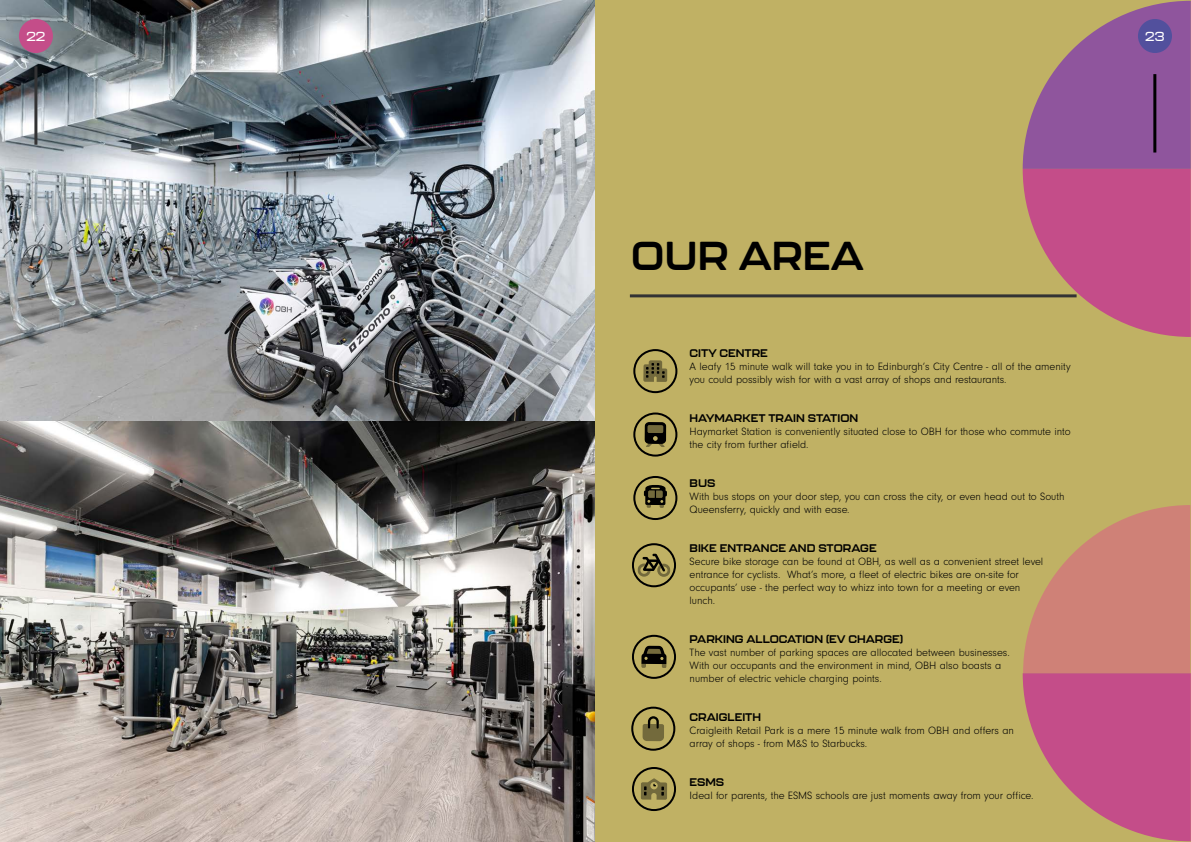
<style>
.page{position:relative;width:1191px;height:842px;background:#fff}
.page>*{position:absolute;margin:0;border:0;box-sizing:border-box;transform-origin:0 0}
.t1{font:700 40px "Kallisto";color:#000}
.t2{font:500 13px "Kallisto";color:#fff}
.t3{font:300 11px/13px "Neuzeit Gro";color:#000}
.t4{font:700 11px "Kallisto";color:#000}
</style>
<div class="page">
<img style="left:0;top:0;width:595px;height:421px">
<div style="left:19px;top:19px;width:34px;height:34px;background:#c44d89;border-radius:50%"></div>
<hr style="left:34px;top:66px;width:3px;height:79px;background:#333334">
<svg style="left:0;top:421px;width:595px;height:421px;background:#8a8581"></svg>
<div style="left:595px;top:0;width:596px;height:842px;background:#c0b164"></div>
<svg style="left:1022px;top:1px;width:168px;height:336px"></svg>
<svg style="left:1022px;top:505px;width:168px;height:336px"></svg>
<hr style="left:630px;top:294px;width:446px;height:3px;background:#333334">
<div style="left:631px;top:706px;width:44px;height:45px;border:2px solid #000;border-radius:50%"></div>
<svg style="left:642px;top:716px;width:22px;height:25px"></svg>
<div style="left:632px;top:767px;width:44px;height:44px;border:2px solid #000;border-radius:50%"></div>
<svg style="left:641px;top:778px;width:26px;height:22px"></svg>
<div style="left:633px;top:349px;width:44px;height:44px;border:2px solid #000;border-radius:50%"></div>
<svg style="left:643px;top:360px;width:24px;height:22px"></svg>
<div style="left:633px;top:412px;width:44px;height:45px;border:2px solid #000;border-radius:50%"></div>
<svg style="left:644px;top:422px;width:22px;height:25px"></svg>
<div style="left:632px;top:543px;width:44px;height:44px;border:2px solid #000;border-radius:50%"></div>
<svg style="left:637px;top:554px;width:33px;height:23px"></svg>
<div style="left:632px;top:635px;width:44px;height:44px;border:2px solid #000;border-radius:50%"></div>
<svg style="left:641px;top:646px;width:25px;height:22px"></svg>
<div style="left:633px;top:476px;width:44px;height:44px;border:2px solid #000;border-radius:50%"></div>
<svg style="left:644px;top:485px;width:23px;height:23px"></svg>
<div style="left:1138px;top:19px;width:34px;height:34px;background:#52509d;border-radius:50%"></div>
<hr style="left:1153px;top:74px;width:3px;height:79px;background:#000001">
<p class="t2" style="left:26px;top:29px;width:21px">22</p>
<p class="t2" style="left:1145px;top:29px;width:21px">23</p>
<p class="t1" style="left:631px;top:232px;width:234px">OUR AREA</p>
<p class="t4" style="left:689px;top:347px;width:80px">CITY CENTRE</p>
<p class="t3" style="left:689px;top:361px;width:383px">A leafy 15 minute walk will take you in to Edinburgh’s City Centre - all of the amenity you could possibly wish for with a vast array of shops and restaurants.</p>
<p class="t4" style="left:689px;top:412px;width:170px">HAYMARKET TRAIN STATION</p>
<p class="t3" style="left:689px;top:426px;width:382px">Haymarket Station is conveniently situated close to OBH for those who commute into the city from further afield.</p>
<p class="t4" style="left:689px;top:477px;width:27px">BUS</p>
<p class="t3" style="left:689px;top:491px;width:376px">With bus stops on your door step, you can cross the city, or even head out to South<br>Queensferry, quickly and with ease.</p>
<p class="t4" style="left:689px;top:542px;width:189px">BIKE ENTRANCE AND STORAGE</p>
<p class="t3" style="left:689px;top:556px;width:355px">Secure bike storage can be found at OBH, as well as a convenient street level entrance for cyclists. What’s more, a fleet of electric bikes are on-site for occupants’ use - the perfect way to whizz into town for a meeting or even lunch.</p>
<p class="t4" style="left:689px;top:633px;width:215px">PARKING ALLOCATION (EV CHARGE)</p>
<p class="t3" style="left:689px;top:647px;width:322px">The vast number of parking spaces are allocated between businesses.<br>With our occupants and the environment in mind, OBH also boasts a number of electric vehicle charging points.</p>
<p class="t4" style="left:689px;top:711px;width:73px">CRAIGLEITH</p>
<p class="t3" style="left:689px;top:725px;width:326px">Craigleith Retail Park is a mere 15 minute walk from OBH and offers an array of shops - from M&amp;S to Starbucks.</p>
<p class="t4" style="left:689px;top:776px;width:36px">ESMS</p>
<p class="t3" style="left:689px;top:790px;width:345px">Ideal for parents, the ESMS schools are just moments away from your office.</p>
</div>
